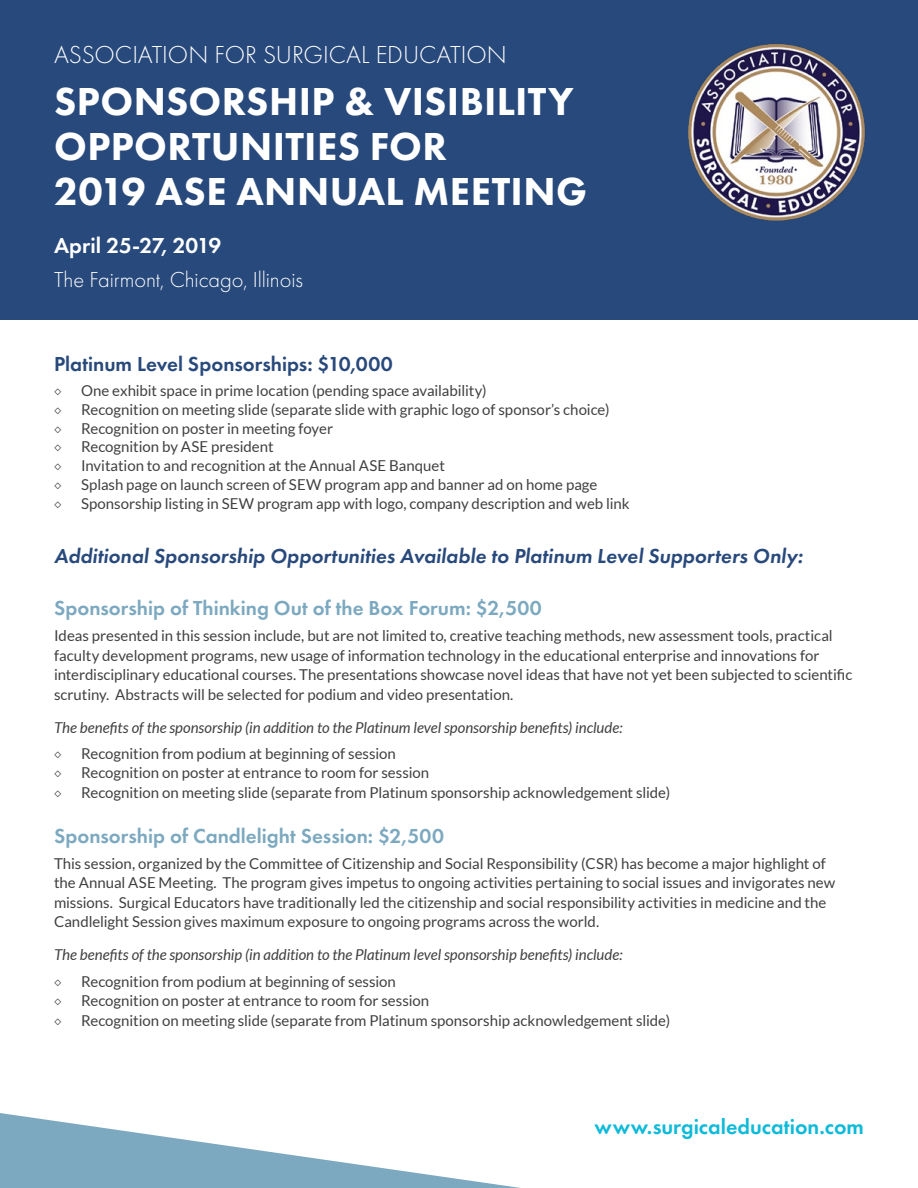
<style>
.page{position:relative;width:918px;height:1188px;background:#fff}
.page>*{position:absolute;margin:0;border:0;box-sizing:border-box;transform-origin:0 0}
.t1{font:800 40.5px/45px "Futura PT";letter-spacing:.01em;color:#fff}
.t2{font:300 25.5px "Futura PT";color:#fff}
.t3{font:300 22.5px "Futura PT";letter-spacing:-.005em;color:#fff}
.t4{font:600 22.5px "Futura PT";color:#fff}
.t5{font:600 22.05px "Futura PT";color:#0cbada}
.t6{font:600 21px "Futura PT";color:#7ca9c0}
.t7{font:italic 600 21px "Futura PT";color:#28497b}
.t8{font:600 21px "Futura PT";color:#28497b}
.t9{font:15px/19.5px "Lato";letter-spacing:-.005em;color:#404040}
.t10{font:italic 15px "Lato";color:#404040}
.t11{font:15px "Inconsolata";color:#404040}
</style>
<div class="page">
<div style="left:0;top:0;width:918px;height:320px;background:#28497b"></div>
<img style="left:687px;top:43px;width:179px;height:178px">
<svg style="left:0;top:1113px;width:521px;height:75px"></svg>
<h2 class="t2" style="left:54px;top:40px;width:454px">ASSOCIATION FOR SURGICAL EDUCATION</h2>
<h1 class="t1" style="left:54px;top:78px;width:535px">SPONSORSHIP &amp; VISIBILITY<br>OPPORTUNITIES FOR<br>2019 ASE ANNUAL MEETING</h1>
<h3 class="t4" style="left:54px;top:232px;width:169px">April 25-27, 2019</h3>
<h3 class="t3" style="left:54px;top:267px;width:251px">The Fairmont, Chicago, Illinois</h3>
<h3 class="t8" style="left:54px;top:350px;width:340px">Platinum Level Sponsorships: $10,000</h3>
<p class="t11" style="left:54px;top:382px;width:9px">◇</p>
<p class="t9" style="left:81px;top:381px;width:407px">One exhibit space in prime location (pending space availability)</p>
<p class="t11" style="left:54px;top:400px;width:9px">◇</p>
<p class="t9" style="left:81px;top:400px;width:530px">Recognition on meeting slide (separate slide with graphic logo of sponsor’s choice)</p>
<p class="t11" style="left:54px;top:419px;width:9px">◇</p>
<p class="t9" style="left:81px;top:418px;width:254px">Recognition on poster in meeting foyer</p>
<p class="t11" style="left:54px;top:438px;width:9px">◇</p>
<p class="t9" style="left:81px;top:437px;width:194px">Recognition by ASE president</p>
<p class="t11" style="left:54px;top:457px;width:9px">◇</p>
<p class="t9" style="left:81px;top:456px;width:365px">Invitation to and recognition at the Annual ASE Banquet</p>
<p class="t11" style="left:54px;top:475px;width:9px">◇</p>
<p class="t9" style="left:81px;top:475px;width:518px">Splash page on launch screen of SEW program app and banner ad on home page</p>
<p class="t11" style="left:54px;top:494px;width:9px">◇</p>
<p class="t9" style="left:81px;top:493px;width:550px">Sponsorship listing in SEW program app with logo, company description and web link</p>
<h3 class="t7" style="left:54px;top:543px;width:750px">Additional Sponsorship Opportunities Available to Platinum Level Supporters Only:</h3>
<h3 class="t6" style="left:54px;top:595px;width:489px">Sponsorship of Thinking Out of the Box Forum: $2,500</h3>
<p class="t9" style="left:54px;top:626px;width:800px">Ideas presented in this session include, but are not limited to, creative teaching methods, new assessment tools, practical faculty development programs, new usage of information technology in the educational enterprise and innovations for interdisciplinary educational courses. The presentations showcase novel ideas that have not yet been subjected to scientific scrutiny. Abstracts will be selected for podium and video presentation.</p>
<p class="t10" style="left:54px;top:719px;width:570px">The benefits of the sponsorship (in addition to the Platinum level sponsorship benefits) include:</p>
<p class="t11" style="left:54px;top:744px;width:9px">◇</p>
<p class="t9" style="left:81px;top:744px;width:316px">Recognition from podium at beginning of session</p>
<p class="t11" style="left:54px;top:764px;width:9px">◇</p>
<p class="t9" style="left:81px;top:763px;width:350px">Recognition on poster at entrance to room for session</p>
<p class="t11" style="left:54px;top:783px;width:9px">◇</p>
<p class="t9" style="left:81px;top:783px;width:591px">Recognition on meeting slide (separate from Platinum sponsorship acknowledgement slide)</p>
<h3 class="t6" style="left:54px;top:822px;width:392px">Sponsorship of Candlelight Session: $2,500</h3>
<p class="t9" style="left:54px;top:853px;width:783px">This session, organized by the Committee of Citizenship and Social Responsibility (CSR) has become a major highlight of the Annual ASE Meeting. The program gives impetus to ongoing activities pertaining to social issues and invigorates new missions. Surgical Educators have traditionally led the citizenship and social responsibility activities in medicine and the Candlelight Session gives maximum exposure to ongoing programs across the world.</p>
<p class="t10" style="left:54px;top:946px;width:570px">The benefits of the sponsorship (in addition to the Platinum level sponsorship benefits) include:</p>
<p class="t11" style="left:54px;top:972px;width:9px">◇</p>
<p class="t9" style="left:81px;top:971px;width:316px">Recognition from podium at beginning of session</p>
<p class="t11" style="left:54px;top:992px;width:9px">◇</p>
<p class="t9" style="left:81px;top:991px;width:350px">Recognition on poster at entrance to room for session</p>
<p class="t11" style="left:54px;top:1011px;width:9px">◇</p>
<p class="t9" style="left:81px;top:1010px;width:591px">Recognition on meeting slide (separate from Platinum sponsorship acknowledgement slide)</p>
<h3 class="t5" style="left:594px;top:1113px;width:271px">www.surgicaleducation.com</h3>
</div>
